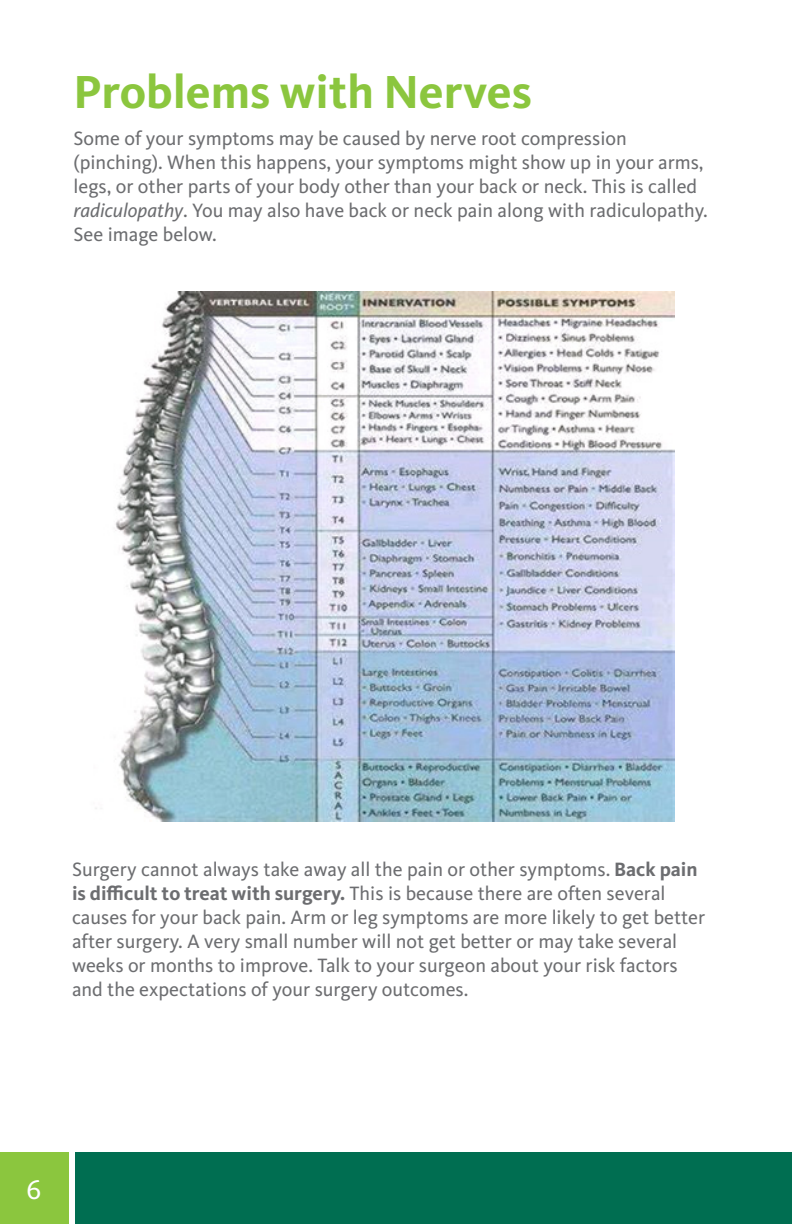
<style>
.page{position:relative;width:792px;height:1224px;background:#fff}
.page>*{position:absolute;margin:0;border:0;box-sizing:border-box;transform-origin:0 0}
.t1{font:700 48px "Kievit Pro";color:#8bc63e}
.t2{font:28px "Kievit Pro";color:#fff}
.Text{font:20px/24px "Kievit Pro";color:#6c6d70}
.s1{font-style:italic}
.s2{font-weight:700}
</style>
<div class="page">
<div style="left:72px;top:1152px;width:720px;height:72px;background:#006e51"></div>
<div style="left:0;top:1152px;width:72px;height:72px;background:#8bc63e"></div>
<div style="left:69px;top:1152px;width:6px;height:72px;background:#fff"></div>
<img style="left:95px;top:292px;width:579px;height:530px">
<p class="t1" style="left:74px;top:63px;width:460px">Problems with Nerves</p>
<p class="Text" style="left:74px;top:126px;width:636px">Some of your symptoms may be caused by nerve root compression (pinching). When this happens, your symptoms might show up in your arms, legs, or other parts of your body other than your back or neck. This is called <span class="s1">radiculopathy</span>. You may also have back or neck pain along with radiculopathy.<br>See image below.</p>
<p class="Text" style="left:72px;top:857px;width:635px">Surgery cannot always take away all the pain or other symptoms. <span class="s2">Back pain is difficult to treat with surgery.</span> This is because there are often several causes for your back pain. Arm or leg symptoms are more likely to get better after surgery. A very small number will not get better or may take several weeks or months to improve. Talk to your surgeon about your risk factors and the expectations of your surgery outcomes.</p>
<h2 class="t2" style="left:27px;top:1172px;width:16px">6</h2>
</div>
